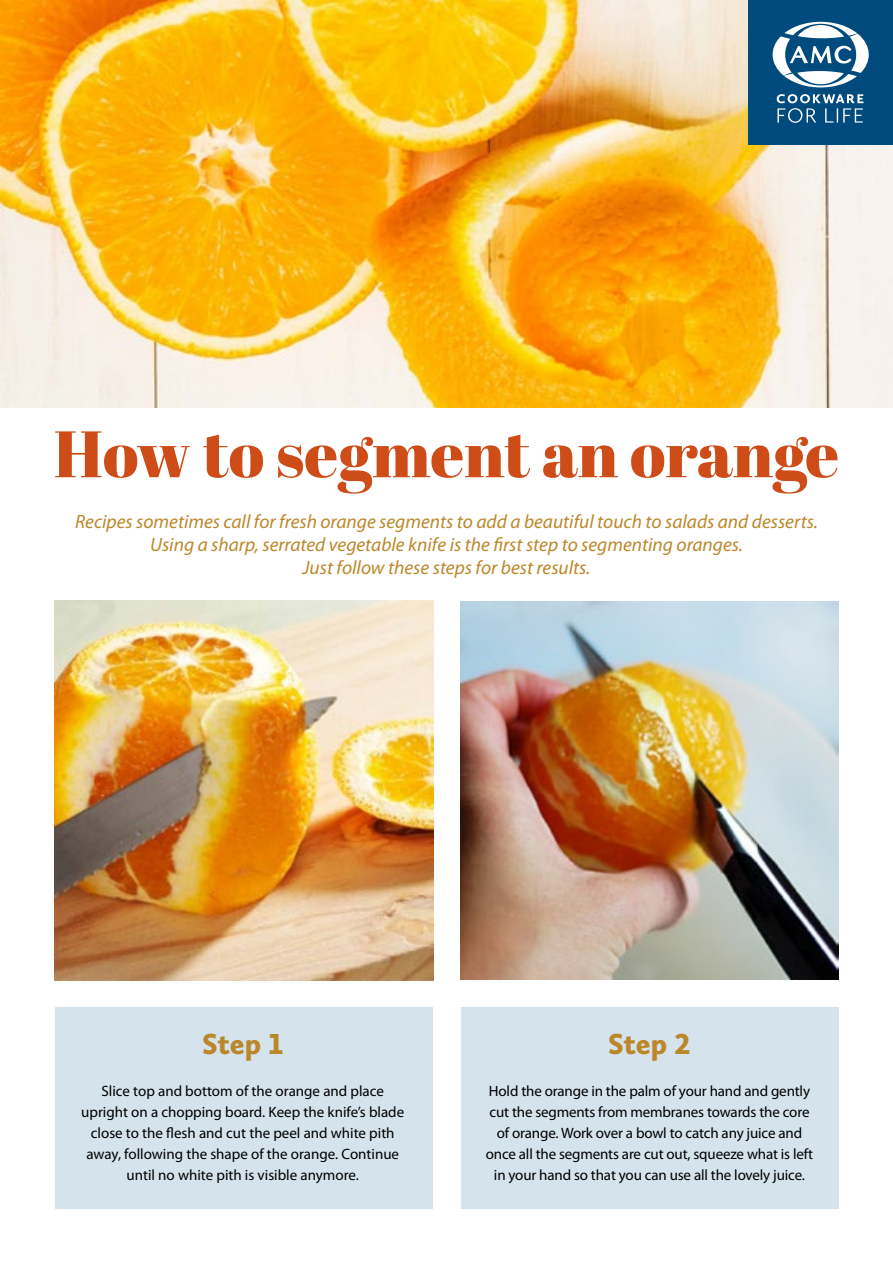
<style>
.page{position:relative;width:893px;height:1263px;background:#fff}
.page>*{position:absolute;margin:0;border:0;box-sizing:border-box;transform-origin:0 0}
.t1{font:65.4px "Abril Fatface";color:#cd4c18}
.t2{font:900 30px "Calluna Sans";color:#bc872b}
.t3{font:italic 19.35px/23.2px "Myriad Pro";color:#bc872b;text-align:center}
.t4{font:15px/21px "Myriad Pro";letter-spacing:-.01em;color:#000;text-align:center}
</style>
<div class="page">
<img style="left:0;top:0;width:893px;height:408px">
<div style="left:748px;top:0;width:145px;height:145px;background:#004b7e"></div>
<svg style="left:773px;top:22px;width:96px;height:65px"></svg>
<svg style="left:777px;top:94px;width:86px;height:29px"></svg>
<img style="left:54px;top:601px;width:379px;height:379px">
<img style="left:461px;top:602px;width:378px;height:377px">
<div style="left:55px;top:1008px;width:377px;height:201px;background:#d5e3ec"></div>
<div style="left:461px;top:1008px;width:378px;height:201px;background:#d5e3ec"></div>
<h1 class="t1" style="left:54px;top:408px;width:787px">How to segment an orange</h1>
<p class="t3" style="left:75px;top:509px;width:744px">Recipes sometimes call for fresh orange segments to add a beautiful touch to salads and desserts.<br>Using a sharp, serrated vegetable knife is the first step to segmenting oranges.<br>Just follow these steps for best results.</p>
<h2 class="t2" style="left:202px;top:1025px;width:82px">Step 1</h2>
<p class="t4" style="left:81px;top:1081px;width:325px">Slice top and bottom of the orange and place upright on a chopping board. Keep the knife’s blade close to the flesh and cut the peel and white pith away, following the shape of the orange. Continue until no white pith is visible anymore.</p>
<h2 class="t2" style="left:608px;top:1025px;width:84px">Step 2</h2>
<p class="t4" style="left:486px;top:1081px;width:329px">Hold the orange in the palm of your hand and gently cut the segments from membranes towards the core of orange. Work over a bowl to catch any juice and once all the segments are cut out, squeeze what is left in your hand so that you can use all the lovely juice.</p>
</div>
